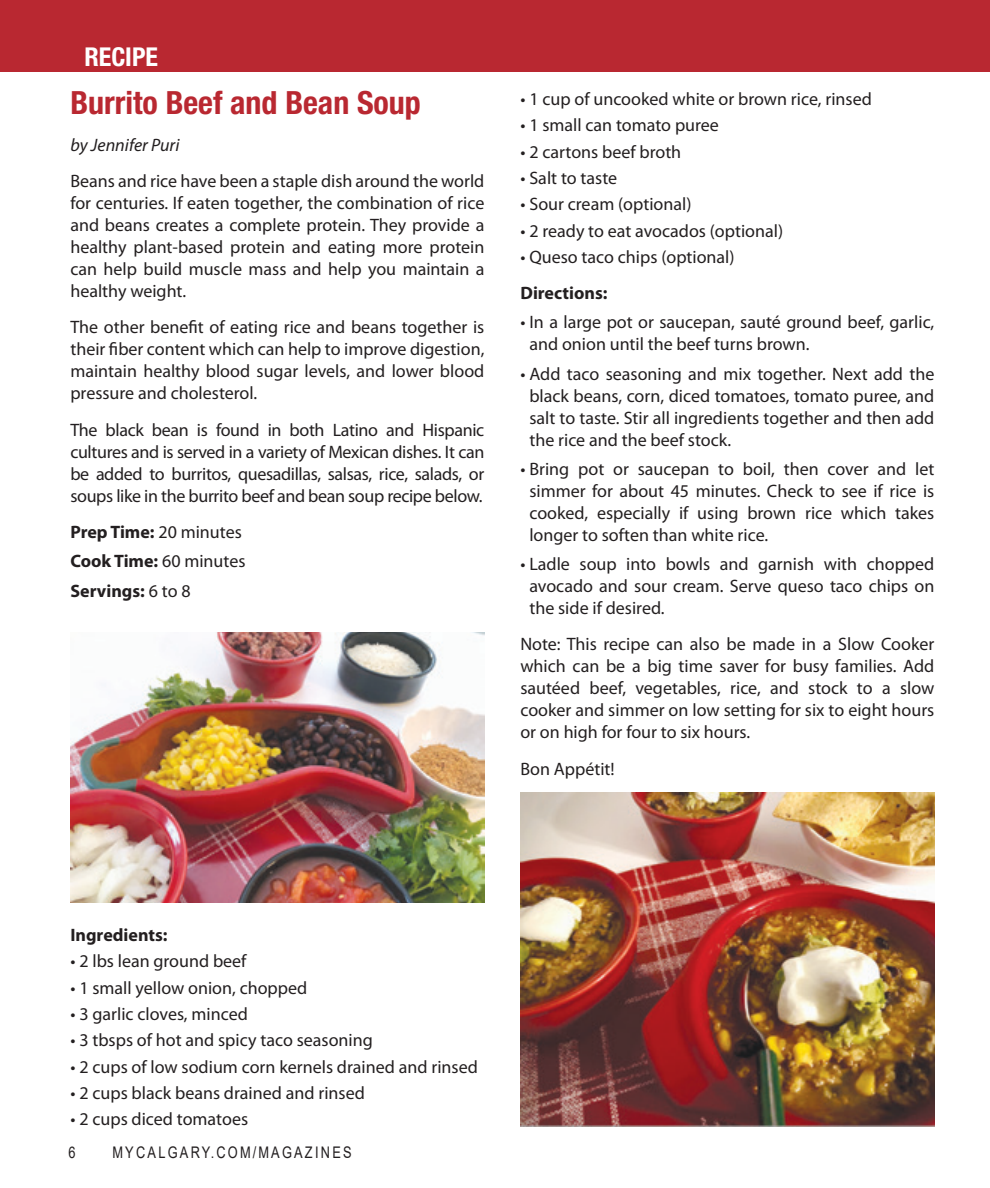
<style>
.page{position:relative;width:990px;height:1188px;background:#fff}
.page>*{position:absolute;margin:0;border:0;box-sizing:border-box;transform-origin:0 0}
.In_Around_title{font:700 condensed 32px "Helvetica Neue LT Std";color:#b92831}
.t1{font:700 condensed 26px "Helvetica Neue LT Std";color:#fff}
.Body_text{font:18px/22px "Myriad Pro";color:#231f20;text-align:justify}
.Body_text-2{font:700 18px "Myriad Pro";color:#231f20}
.Body_text-3{font:italic 18px "Myriad Pro";color:#231f20}
.t2{font:16px "Arial";letter-spacing:.175em;color:#231f20;scale:.8 1}
.s1{font-weight:400}
</style>
<div class="page">
<div style="left:0;top:0;width:990px;height:72px;background:#b92831"></div>
<img style="left:70px;top:633px;width:414px;height:270px">
<img style="left:520px;top:792px;width:414px;height:334px">
<p class="t1" style="left:84px;top:41px;width:75px">RECIPE</p>
<p class="In_Around_title" style="left:70px;top:84px;width:352px">Burrito Beef and Bean Soup</p>
<p class="Body_text-3" style="left:70px;top:134px;width:111px">by Jennifer Puri</p>
<p class="Body_text" style="left:70px;top:170px;width:416px">Beans and rice have been a staple dish around the world for centuries. If eaten together, the combination of rice and beans creates a complete protein. They provide a healthy plant-based protein and eating more protein can help build muscle mass and help you maintain a healthy weight.</p>
<p class="Body_text" style="left:70px;top:316px;width:416px">The other benefit of eating rice and beans together is their fiber content which can help to improve digestion, maintain healthy blood sugar levels, and lower blood pressure and cholesterol.</p>
<p class="Body_text" style="left:70px;top:419px;width:416px">The black bean is found in both Latino and Hispanic cultures and is served in a variety of Mexican dishes. It can be added to burritos, quesadillas, salsas, rice, salads, or soups like in the burrito beef and bean soup recipe below.</p>
<p class="Body_text-2" style="left:70px;top:520px;width:173px">Prep Time: <span class="s1">20 minutes</span></p>
<p class="Body_text-2" style="left:70px;top:550px;width:177px">Cook Time: <span class="s1">60 minutes</span></p>
<p class="Body_text-2" style="left:70px;top:579px;width:122px">Servings: <span class="s1">6 to 8</span></p>
<p class="Body_text" style="left:520px;top:88px;width:353px">• 1 cup of uncooked white or brown rice, rinsed</p>
<p class="Body_text" style="left:520px;top:114px;width:200px">• 1 small can tomato puree</p>
<p class="Body_text" style="left:520px;top:140px;width:162px">• 2 cartons beef broth</p>
<p class="Body_text" style="left:520px;top:167px;width:98px">• Salt to taste</p>
<p class="Body_text" style="left:520px;top:193px;width:173px">• Sour cream (optional)</p>
<p class="Body_text" style="left:520px;top:219px;width:264px">• 2 ready to eat avocados (optional)</p>
<p class="Body_text" style="left:520px;top:246px;width:216px">• Queso taco chips (optional)</p>
<p class="Body_text-2" style="left:520px;top:281px;width:89px">Directions:</p>
<p class="Body_text" style="left:529px;top:311px;width:406px;text-indent:-9px">• In a large pot or saucepan, sauté ground beef, garlic, and onion until the beef turns brown.</p>
<p class="Body_text" style="left:529px;top:362px;width:407px;text-indent:-9px">• Add taco seasoning and mix together. Next add the black beans, corn, diced tomatoes, tomato puree, and salt to taste. Stir all ingredients together and then add the rice and the beef stock.</p>
<p class="Body_text" style="left:529px;top:458px;width:407px;text-indent:-9px">• Bring pot or saucepan to boil, then cover and let simmer for about 45 minutes. Check to see if rice is cooked, especially if using brown rice which takes longer to soften than white rice.</p>
<p class="Body_text" style="left:529px;top:553px;width:406px;text-indent:-9px">• Ladle soup into bowls and garnish with chopped avocado and sour cream. Serve queso taco chips on the side if desired.</p>
<p class="Body_text" style="left:520px;top:633px;width:416px">Note: This recipe can also be made in a Slow Cooker which can be a big time saver for busy families. Add sautéed beef, vegetables, rice, and stock to a slow cooker and simmer on low setting for six to eight hours or on high for four to six hours.</p>
<p class="Body_text" style="left:520px;top:758px;width:96px">Bon Appétit!</p>
<p class="Body_text-2" style="left:70px;top:923px;width:99px">Ingredients:</p>
<p class="Body_text" style="left:70px;top:950px;width:178px">• 2 lbs lean ground beef</p>
<p class="Body_text" style="left:70px;top:976px;width:238px">• 1 small yellow onion, chopped</p>
<p class="Body_text" style="left:70px;top:1003px;width:179px">• 3 garlic cloves, minced</p>
<p class="Body_text" style="left:70px;top:1029px;width:304px">• 3 tbsps of hot and spicy taco seasoning</p>
<p class="Body_text" style="left:70px;top:1055px;width:409px">• 2 cups of low sodium corn kernels drained and rinsed</p>
<p class="Body_text" style="left:70px;top:1082px;width:296px">• 2 cups black beans drained and rinsed</p>
<p class="Body_text" style="left:70px;top:1108px;width:179px">• 2 cups diced tomatoes</p>
<p class="t2" style="left:68px;top:1141px;width:10px">6</p>
<p class="t2" style="left:112px;top:1141px;width:301px">MYCALGARY.COM/MAGAZINES</p>
</div>
